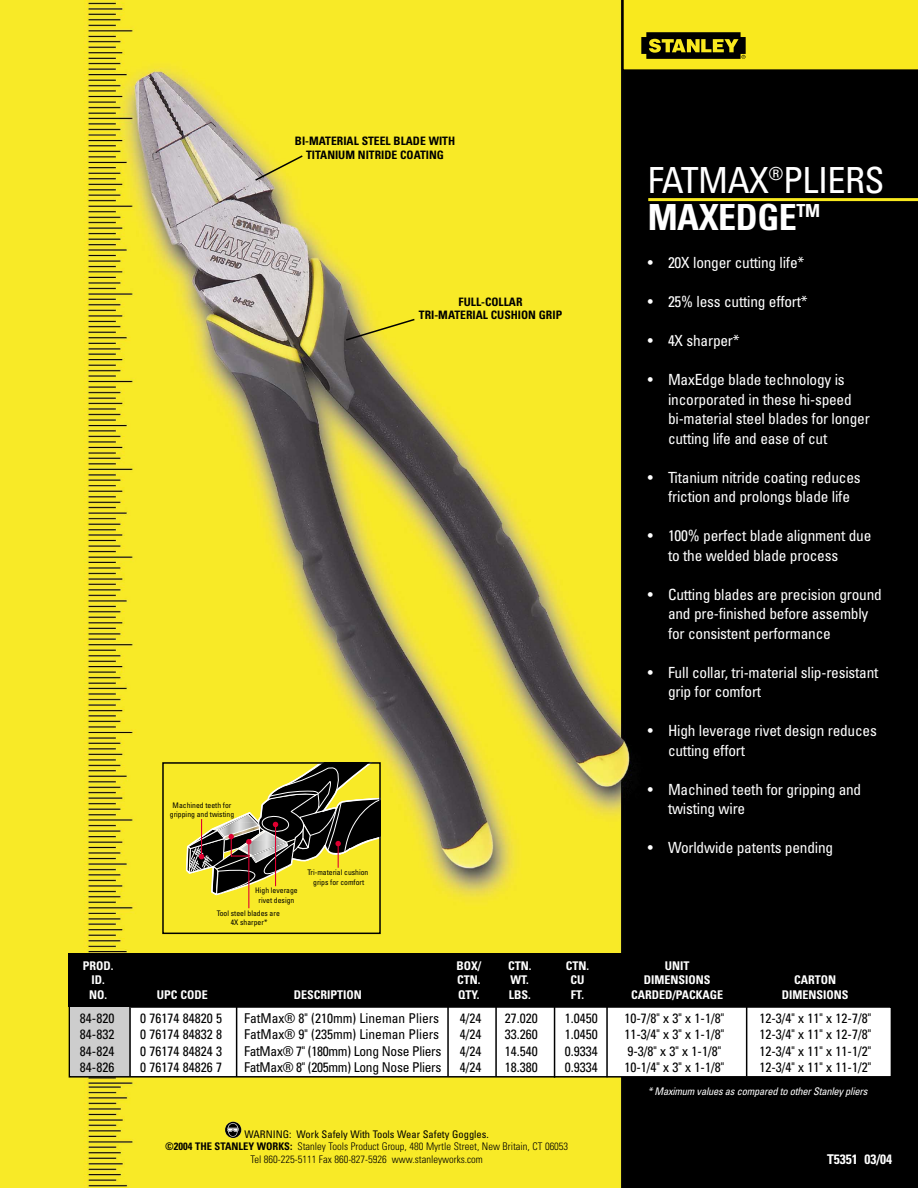
<style>
.page{position:relative;width:918px;height:1188px;background:#fff}
.page>*{position:absolute;margin:0;border:0;box-sizing:border-box;transform-origin:0 0}
.t1{font:condensed 36px/37.5px "Univers";letter-spacing:-.015em;color:#fff}
.t2{font:condensed 15.3px/19.5px "Univers";letter-spacing:-.015em;color:#fff}
.t3{font:condensed 13.5px "Univers";color:#000}
.t4{font:condensed 13.5px "Univers";letter-spacing:-.02em;color:#000}
.t5{font:700 condensed 13.5px "Univers";color:#fff}
.t6{font:700 condensed 12px "Univers";color:#fff}
.t7{font:700 condensed 11.7px/13.5px "Univers";color:#000;text-align:center}
.t8{font:300 condensed 10.5px/12.6px "Univers";color:#000;text-align:center}
.t9{font:italic condensed 10.5px "Univers";letter-spacing:-.02em;color:#fff}
.t10{font:condensed 7.65px/9.3px "Univers";color:#000;text-align:center}
.s1{font-weight:700}
.s2{font-weight:400}
</style>
<div class="page">
<img style="left:0;top:0;width:918px;height:1188px">
<img style="left:225px;top:1122px;width:16px;height:16px;border-radius:50%">
<div style="left:69px;top:1007px;width:822px;height:70px;background:#fff"></div>
<div style="left:69px;top:1006px;width:823px;height:72px;border:2px solid #000"></div>
<div style="left:70px;top:1008px;width:60px;height:68px;background:#cdcdcd"></div>
<hr style="left:129px;top:992px;width:2px;height:85px;background:#000">
<hr style="left:236px;top:994px;width:1px;height:83px;background:#000">
<hr style="left:447px;top:992px;width:2px;height:84px;background:#000">
<hr style="left:495px;top:992px;width:2px;height:84px;background:#000">
<hr style="left:554px;top:992px;width:1px;height:86px;background:#000">
<hr style="left:606px;top:994px;width:2px;height:83px;background:#000">
<hr style="left:746px;top:992px;width:1px;height:84px;background:#000">
<div style="left:69px;top:954px;width:823px;height:53px;background:#000"></div>
<hr style="left:648px;top:198px;width:270px;height:3px;background:#f9e91e">
<svg style="left:622px;top:0;width:296px;height:71px;background:#dacc1a"></svg>
<svg style="left:344px;top:318px;width:72px;height:24px;background:#c2b738"></svg>
<svg style="left:254px;top:154px;width:50px;height:28px"></svg>
<hr style="left:248px;top:840px;width:1px;height:68px;background:#df0031">
<svg style="left:185px;top:765px;width:193px;height:132px;background:#9c9234"></svg>
<div style="left:162px;top:762px;width:219px;height:172px;border:2px solid #000"></div>
<p class="t7" style="left:295px;top:135px;width:162px">BI-MATERIAL STEEL BLADE WITH<br>TITANIUM NITRIDE COATING</p>
<p class="t7" style="left:419px;top:296px;width:145px">FULL-COLLAR<br>TRI-MATERIAL CUSHION GRIP</p>
<p class="t10" style="left:170px;top:801px;width:66px">Machined teeth for gripping and twisting</p>
<p class="t10" style="left:255px;top:887px;width:44px">High leverage rivet design</p>
<p class="t10" style="left:217px;top:909px;width:65px">Tool steel blades are<br>4X sharper*</p>
<p class="t10" style="left:307px;top:869px;width:63px">Tri-material cushion grips for comfort</p>
<h1 class="t1" style="left:648px;top:164px;width:238px">FATMAX<sup>®</sup>PLIERS<br><span class="s1">MAXEDGE</span><sup>TM</sup></h1>
<p class="t2" style="left:648px;top:254px;width:158px">• 20X longer cutting life*</p>
<p class="t2" style="left:648px;top:293px;width:161px">• 25% less cutting effort*</p>
<p class="t2" style="left:648px;top:332px;width:93px">• 4X sharper*</p>
<p class="t2" style="left:668px;top:371px;width:203px;text-indent:-20px">• MaxEdge blade technology is incorporated in these hi-speed bi-material steel blades for longer cutting life and ease of cut</p>
<p class="t2" style="left:668px;top:469px;width:194px;text-indent:-20px">• Titanium nitride coating reduces friction and prolongs blade life</p>
<p class="t2" style="left:668px;top:527px;width:205px;text-indent:-20px">• 100% perfect blade alignment due to the welded blade process</p>
<p class="t2" style="left:668px;top:586px;width:215px;text-indent:-20px">• Cutting blades are precision ground and pre-finished before assembly for consistent performance</p>
<p class="t2" style="left:668px;top:664px;width:212px;text-indent:-20px">• Full collar, tri-material slip-resistant grip for comfort</p>
<p class="t2" style="left:668px;top:722px;width:210px;text-indent:-20px">• High leverage rivet design reduces cutting effort</p>
<p class="t2" style="left:668px;top:781px;width:195px;text-indent:-20px">• Machined teeth for gripping and twisting wire</p>
<p class="t2" style="left:648px;top:839px;width:187px">• Worldwide patents pending</p>
<p class="t6" style="left:83px;top:961px;width:32px">PROD.</p>
<p class="t6" style="left:456px;top:961px;width:26px">BOX/</p>
<p class="t6" style="left:508px;top:961px;width:25px">CTN.</p>
<p class="t6" style="left:566px;top:961px;width:25px">CTN.</p>
<p class="t6" style="left:665px;top:961px;width:26px">UNIT</p>
<p class="t6" style="left:92px;top:976px;width:15px">ID.</p>
<p class="t6" style="left:457px;top:976px;width:25px">CTN.</p>
<p class="t6" style="left:511px;top:976px;width:20px">WT.</p>
<p class="t6" style="left:570px;top:976px;width:16px">CU</p>
<p class="t6" style="left:644px;top:976px;width:68px">DIMENSIONS</p>
<p class="t6" style="left:794px;top:976px;width:44px">CARTON</p>
<p class="t6" style="left:89px;top:990px;width:19px">NO.</p>
<p class="t6" style="left:157px;top:990px;width:52px">UPC CODE</p>
<p class="t6" style="left:294px;top:990px;width:70px">DESCRIPTION</p>
<p class="t6" style="left:458px;top:990px;width:23px">QTY.</p>
<p class="t6" style="left:509px;top:990px;width:23px">LBS.</p>
<p class="t6" style="left:571px;top:990px;width:15px">FT.</p>
<p class="t6" style="left:631px;top:990px;width:94px">CARDED/PACKAGE</p>
<p class="t6" style="left:782px;top:990px;width:68px">DIMENSIONS</p>
<p class="t3" style="left:80px;top:1013px;width:36px">84-820</p>
<p class="t3" style="left:140px;top:1013px;width:83px">0 76174 84820 5</p>
<p class="t3" style="left:244px;top:1013px;width:197px">FatMax® 8" (210mm) Lineman Pliers</p>
<p class="t3" style="left:460px;top:1013px;width:23px">4/24</p>
<p class="t3" style="left:505px;top:1013px;width:34px">27.020</p>
<p class="t3" style="left:565px;top:1013px;width:34px">1.0450</p>
<p class="t3" style="left:624px;top:1013px;width:101px">10-7/8" x 3" x 1-1/8"</p>
<p class="t3" style="left:759px;top:1013px;width:113px">12-3/4" x 11" x 12-7/8"</p>
<p class="t3" style="left:80px;top:1030px;width:36px">84-832</p>
<p class="t3" style="left:140px;top:1030px;width:83px">0 76174 84832 8</p>
<p class="t3" style="left:244px;top:1030px;width:197px">FatMax® 9" (235mm) Lineman Pliers</p>
<p class="t3" style="left:460px;top:1030px;width:23px">4/24</p>
<p class="t3" style="left:505px;top:1030px;width:34px">33.260</p>
<p class="t3" style="left:565px;top:1030px;width:34px">1.0450</p>
<p class="t3" style="left:624px;top:1030px;width:101px">11-3/4" x 3" x 1-1/8"</p>
<p class="t3" style="left:759px;top:1030px;width:113px">12-3/4" x 11" x 12-7/8"</p>
<p class="t3" style="left:80px;top:1046px;width:36px">84-824</p>
<p class="t3" style="left:140px;top:1046px;width:83px">0 76174 84824 3</p>
<p class="t4" style="left:244px;top:1046px;width:199px">FatMax® 7" (180mm) Long Nose Pliers</p>
<p class="t3" style="left:460px;top:1046px;width:23px">4/24</p>
<p class="t3" style="left:505px;top:1046px;width:34px">14.540</p>
<p class="t3" style="left:565px;top:1046px;width:34px">0.9334</p>
<p class="t3" style="left:627px;top:1046px;width:95px">9-3/8" x 3" x 1-1/8"</p>
<p class="t3" style="left:759px;top:1046px;width:113px">12-3/4" x 11" x 11-1/2"</p>
<p class="t3" style="left:80px;top:1062px;width:36px">84-826</p>
<p class="t3" style="left:140px;top:1062px;width:83px">0 76174 84826 7</p>
<p class="t4" style="left:244px;top:1062px;width:199px">FatMax® 8" (205mm) Long Nose Pliers</p>
<p class="t3" style="left:460px;top:1062px;width:23px">4/24</p>
<p class="t3" style="left:505px;top:1062px;width:34px">18.380</p>
<p class="t3" style="left:565px;top:1062px;width:34px">0.9334</p>
<p class="t3" style="left:624px;top:1062px;width:101px">10-1/4" x 3" x 1-1/8"</p>
<p class="t3" style="left:759px;top:1062px;width:113px">12-3/4" x 11" x 11-1/2"</p>
<p class="t8" style="left:165px;top:1129px;width:405px"><span class="s2">WARNING: Work Safely With Tools Wear Safety Goggles.<br></span><span class="s1">©2004 THE STANLEY WORKS:</span> Stanley Tools Product Group, 480 Myrtle Street, New Britain, CT 06053<br>Tel 860-225-5111 Fax 860-827-5926 www.stanleyworks.com</p>
<p class="t9" style="left:648px;top:1087px;width:221px">* Maximum values as compared to other Stanley pliers</p>
<p class="t5" style="left:827px;top:1154px;width:67px">T5351 03/04</p>
</div>
